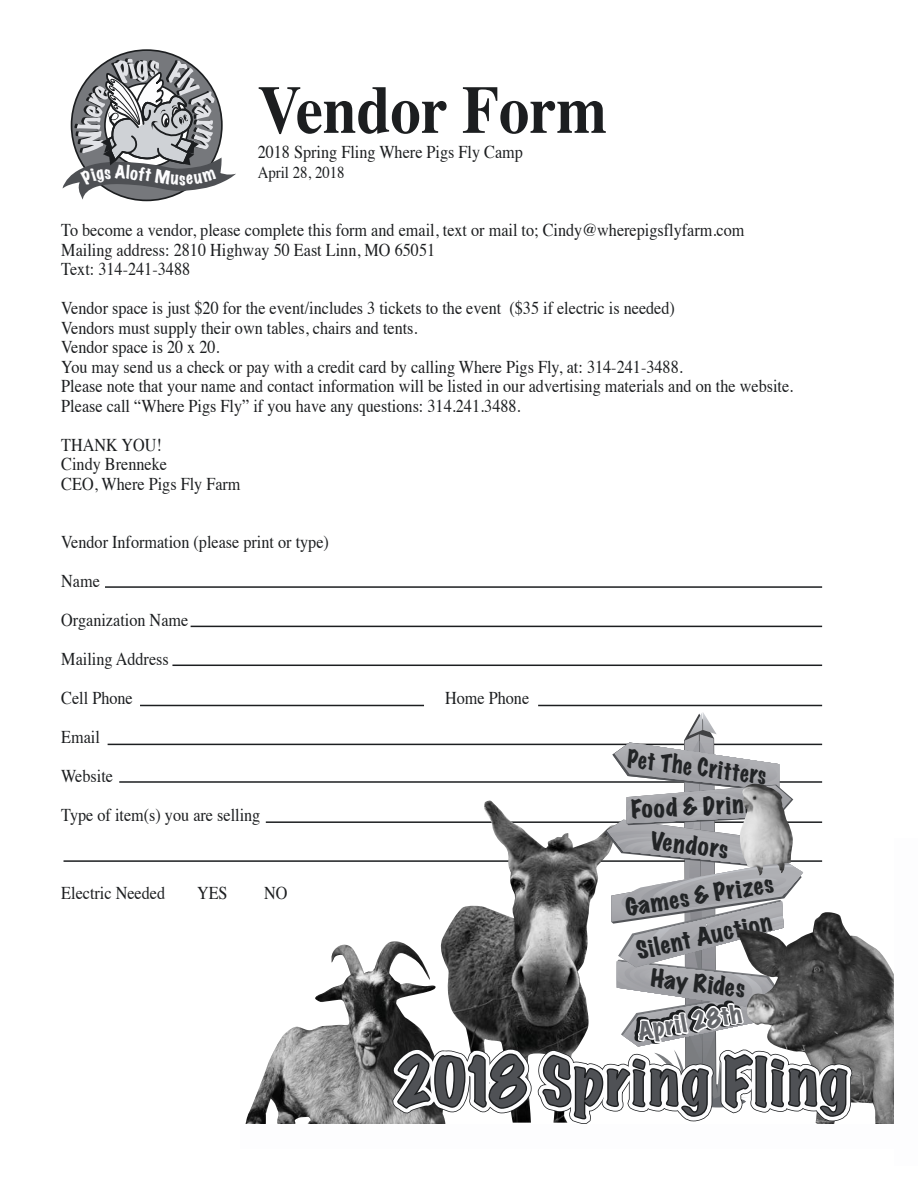
<style>
.page{position:relative;width:918px;height:1188px;background:#fff}
.page>*{position:absolute;margin:0;border:0;box-sizing:border-box;transform-origin:0 0}
.t1{font:700 67.5px "Times";color:#1c1e20;scale:.9 1}
.t2{font:expanded 59.4px "Marker Felt";letter-spacing:.035em;color:#4f5155}
.t3{font:expanded 22.5px "Marker Felt";color:#222426}
.t4{font:expanded 22.5px "Marker Felt";color:#222426;scale:.9 1}
.t5{font:expanded 22.5px "Marker Felt";color:#64666a}
.t6{font:18px/19.5px "Times";color:#1c1e20;scale:.9 1}
.t7{font:16.5px "Times";color:#1c1e20;scale:.9 1}
.t8{font:expanded 16.5px "Marker Felt";color:#fdfdfe;scale:.96 1}
</style>
<div class="page">
<hr style="left:105px;top:586px;width:717px;height:2px;background:#1c1e20">
<hr style="left:191px;top:626px;width:631px;height:1px;background:#1c1e20">
<hr style="left:172px;top:665px;width:650px;height:1px;background:#1c1e20">
<hr style="left:140px;top:705px;width:284px;height:1px;background:#1c1e20">
<hr style="left:108px;top:744px;width:714px;height:1px;background:#1c1e20">
<hr style="left:119px;top:781px;width:703px;height:2px;background:#1c1e20">
<hr style="left:266px;top:821px;width:556px;height:2px;background:#1c1e20">
<hr style="left:64px;top:860px;width:758px;height:2px;background:#1c1e20">
<img style="left:861px;top:939px;width:33px;height:185px">
<img style="left:245px;top:944px;width:140px;height:180px">
<svg style="left:385px;top:625px;width:476px;height:499px"></svg>
<svg style="left:62px;top:49px;width:174px;height:153px"></svg>
<p class="t8" style="left:179px;top:170px;width:8px">s</p>
<h1 class="t1" style="left:258px;top:82px;width:390px">Vendor Form</h1>
<p class="t6" style="left:258px;top:144px;width:296px">2018 Spring Fling Where Pigs Fly Camp</p>
<p class="t7" style="left:258px;top:165px;width:98px">April 28, 2018</p>
<p class="t6" style="left:61px;top:222px;width:760px">To become a vendor, please complete this form and email, text or mail to; Cindy@wherepigsflyfarm.com<br>Mailing address: 2810 Highway 50 East Linn, MO 65051<br>Text: 314-241-3488</p>
<p class="t6" style="left:61px;top:300px;width:815px">Vendor space is just $20 for the event/includes 3 tickets to the event ($35 if electric is needed)<br>Vendors must supply their own tables, chairs and tents.<br>Vendor space is 20 x 20.<br>You may send us a check or pay with a credit card by calling Where Pigs Fly, at: 314-241-3488.<br>Please note that your name and contact information will be listed in our advertising materials and on the website.<br>Please call “Where Pigs Fly” if you have any questions: 314.241.3488.</p>
<p class="t6" style="left:61px;top:436px;width:201px">THANK YOU!<br>Cindy Brenneke<br>CEO, Where Pigs Fly Farm</p>
<p class="t6" style="left:61px;top:524px;width:299px;line-height:39px">Vendor Information (please print or type)<br>Name<br>Organization Name<br>Mailing Address<br>Cell Phone</p>
<p class="t6" style="left:61px;top:719px;width:223px;line-height:39px">Email<br>Website<br>Type of item(s) you are selling</p>
<p class="t6" style="left:61px;top:885px;width:117px">Electric Needed</p>
<p class="t6" style="left:197px;top:885px;width:36px">YES</p>
<p class="t6" style="left:264px;top:885px;width:27px">NO</p>
<p class="t6" style="left:445px;top:690px;width:95px">Home Phone</p>
<p class="t4" style="left:629px;top:747px;width:157px;rotate:7deg">Pet The Critters</p>
<p class="t3" style="left:631px;top:797px;width:136px;rotate:-2deg">Food &amp; Drinks</p>
<p class="t3" style="left:652px;top:829px;width:79px;rotate:6deg">Vendors</p>
<p class="t3" style="left:624px;top:895px;width:151px;rotate:-9deg">Games &amp; Prizes</p>
<p class="t3" style="left:634px;top:939px;width:139px;rotate:-12deg">Silent Auction</p>
<p class="t3" style="left:652px;top:966px;width:97px;rotate:6deg">Hay Rides</p>
<p class="t5" style="left:636px;top:1020px;width:106px;rotate:-10deg">April 28th</p>
<h2 class="t2" style="left:394px;top:1051px;width:455px">2018 Spring Fling</h2>
</div>
